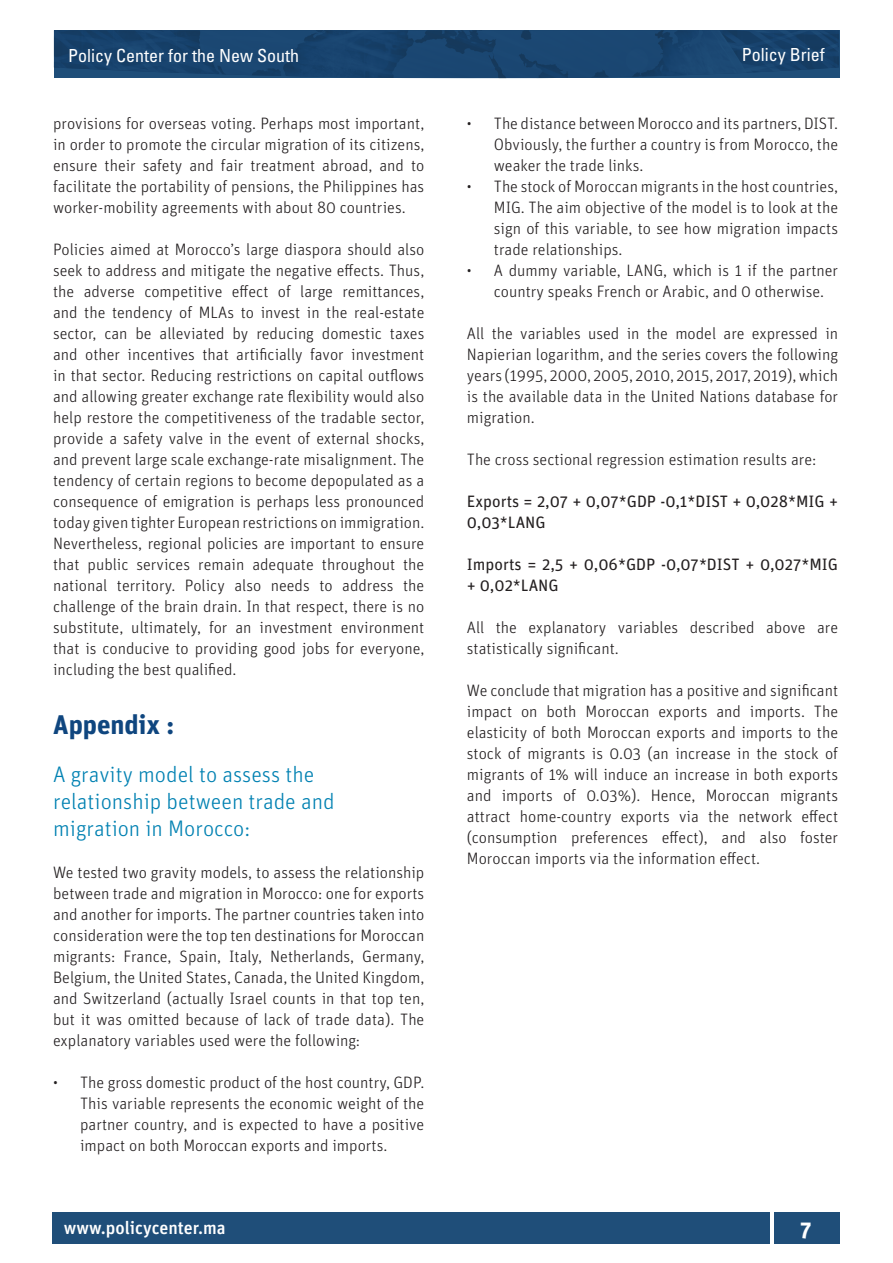
<style>
.page{position:relative;width:893px;height:1263px;background:#fff}
.page>*{position:absolute;margin:0;border:0;box-sizing:border-box;transform-origin:0 0}
.G__Titre{font:700 27px "Unit Pro";color:#0f467f}
.P__Titre{font:300 22.5px/27px "Unit Pro";color:#0081b2}
.t1{font:700 22.5px "Unit Pro";color:#fff}
.t2{font:condensed 18px "Univers LT Std";color:#fff}
.t3{font:500 18px "Unit Pro";color:#fff}
.Texte{font:300 16.5px/21px "Unit Pro";color:#231f20;text-align:justify}
.Texte-2{font:16.5px/21px "Unit Pro";color:#231f20}
</style>
<div class="page">
<div style="left:52px;top:1212px;width:718px;height:31px;background:#1f4e79"></div>
<div style="left:774px;top:1212px;width:65px;height:31px;background:#1f4e79"></div>
<img style="left:54px;top:30px;width:785px;height:49px">
<p class="t2" style="left:68px;top:44px;width:232px">Policy Center for the New South</p>
<p class="t2" style="left:742px;top:43px;width:84px">Policy Brief</p>
<p class="Texte" style="left:53px;top:113px;width:373px">provisions for overseas voting. Perhaps most important, in order to promote the circular migration of its citizens, ensure their safety and fair treatment abroad, and to facilitate the portability of pensions, the Philippines has worker-mobility agreements with about 80 countries.</p>
<p class="Texte" style="left:53px;top:239px;width:373px">Policies aimed at Morocco’s large diaspora should also seek to address and mitigate the negative effects. Thus, the adverse competitive effect of large remittances, and the tendency of MLAs to invest in the real-estate sector, can be alleviated by reducing domestic taxes and other incentives that artificially favor investment in that sector. Reducing restrictions on capital outflows and allowing greater exchange rate flexibility would also help restore the competitiveness of the tradable sector, provide a safety valve in the event of external shocks, and prevent large scale exchange-rate misalignment. The tendency of certain regions to become depopulated as a consequence of emigration is perhaps less pronounced today given tighter European restrictions on immigration.<br>Nevertheless, regional policies are important to ensure that public services remain adequate throughout the national territory. Policy also needs to address the challenge of the brain drain. In that respect, there is no substitute, ultimately, for an investment environment that is conducive to providing good jobs for everyone, including the best qualified.</p>
<p class="G__Titre" style="left:53px;top:707px;width:123px">Appendix :</p>
<p class="P__Titre" style="left:53px;top:760px;width:283px">A gravity model to assess the relationship between trade and migration in Morocco:</p>
<p class="Texte" style="left:53px;top:861px;width:373px">We tested two gravity models, to assess the relationship between trade and migration in Morocco: one for exports and another for imports. The partner countries taken into consideration were the top ten destinations for Moroccan migrants: France, Spain, Italy, Netherlands, Germany, Belgium, the United States, Canada, the United Kingdom, and Switzerland (actually Israel counts in that top ten, but it was omitted because of lack of trade data). The explanatory variables used were the following:</p>
<p class="Texte" style="left:80px;top:1071px;width:346px;text-indent:-27px">• The gross domestic product of the host country, GDP.<br>This variable represents the economic weight of the partner country, and is expected to have a positive impact on both Moroccan exports and imports.</p>
<p class="Texte" style="left:494px;top:113px;width:346px;text-indent:-27px">• The distance between Morocco and its partners, DIST.<br>Obviously, the further a country is from Morocco, the weaker the trade links.</p>
<p class="Texte" style="left:494px;top:176px;width:346px;text-indent:-27px">• The stock of Moroccan migrants in the host countries, MIG. The aim objective of the model is to look at the sign of this variable, to see how migration impacts trade relationships.</p>
<p class="Texte" style="left:494px;top:260px;width:346px;text-indent:-27px">• A dummy variable, LANG, which is 1 if the partner country speaks French or Arabic, and 0 otherwise.</p>
<p class="Texte" style="left:467px;top:323px;width:373px">All the variables used in the model are expressed in Napierian logarithm, and the series covers the following years (1995, 2000, 2005, 2010, 2015, 2017, 2019), which is the available data in the United Nations database for migration.</p>
<p class="Texte" style="left:467px;top:449px;width:351px">The cross sectional regression estimation results are:</p>
<p class="Texte-2" style="left:467px;top:490px;width:373px">Exports = 2,07 + 0,07*GDP -0,1*DIST + 0,028*MIG +<br>0,03*LANG</p>
<p class="Texte-2" style="left:467px;top:553px;width:373px">Imports = 2,5 + 0,06*GDP -0,07*DIST + 0,027*MIG + 0,02*LANG</p>
<p class="Texte" style="left:467px;top:617px;width:373px">All the explanatory variables described above are statistically significant.</p>
<p class="Texte" style="left:467px;top:680px;width:373px">We conclude that migration has a positive and significant impact on both Moroccan exports and imports. The elasticity of both Moroccan exports and imports to the stock of migrants is 0.03 (an increase in the stock of migrants of 1% will induce an increase in both exports and imports of 0.03%). Hence, Moroccan migrants attract home-country exports via the network effect (consumption preferences effect), and also foster Moroccan imports via the information effect.</p>
<p class="t3" style="left:64px;top:1216px;width:164px">www.policycenter.ma</p>
<h2 class="t1" style="left:800px;top:1214px;width:13px">7</h2>
</div>
